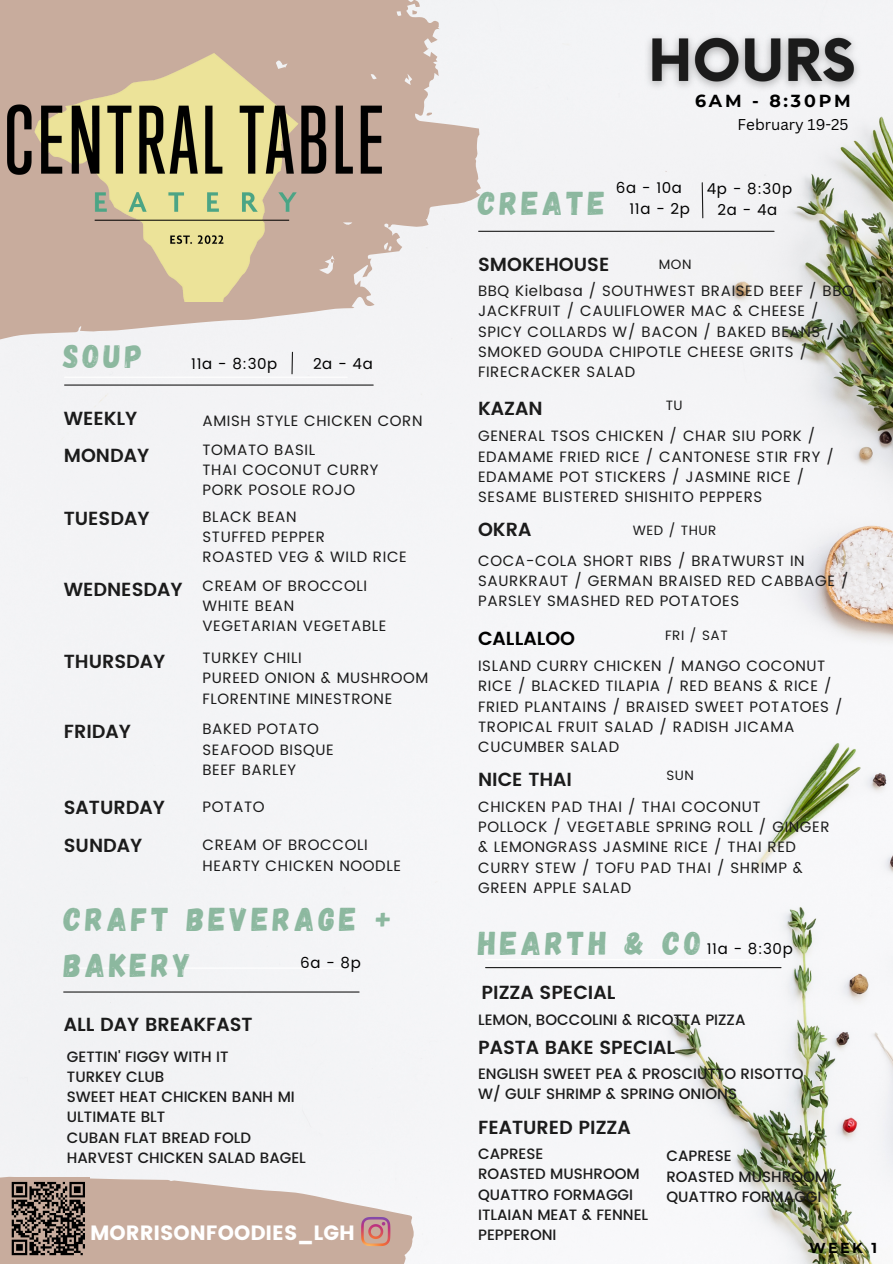
<style>
.page{position:relative;width:893px;height:1264px;background:#fff}
.page>*{position:absolute;margin:0;border:0;box-sizing:border-box;transform-origin:0 0}
.t1{font:33px/46.2px "Gagalin";letter-spacing:.12em;color:#8cb89f}
.t2{font:20.7px "Poppins";color:#fff}
.t3{font:600 18.9px "Poppins";color:#1b1b1b}
.t4{font:600 18.9px "Poppins";color:#000}
.t5{font:700 17.4px "Montserrat";letter-spacing:.16em;color:#000}
.t6{font:15.15px "Canva Sans";color:#000}
.t7{font:15px/20.2px "Poppins";letter-spacing:.04em;color:#1b1b1b}
.t8{font:500 15px/20.2px "Poppins";color:#1b1b1b}
.t9{font:15px "Poppins";letter-spacing:.04em;color:#000}
.t10{font:700 14.4px "Montserrat";color:#000}
.t11{font:13.5px "Poppins";letter-spacing:.04em;color:#1b1b1b}
</style>
<div class="page">
<div style="left:0;top:0;width:892px;height:1263px;background:#f4f4f6"></div>
<hr style="left:65px;top:376px;width:282px;height:2px;background:#fff">
<hr style="left:478px;top:231px;width:296px;height:1px;background:#1b1b1b">
<hr style="left:65px;top:384px;width:308px;height:1px;background:#1b1b1b">
<svg style="left:0;top:0;width:481px;height:354px;fill:#c8ac9d"></svg>
<img style="left:7px;top:54px;width:374px;height:247px">
<hr style="left:485px;top:959px;width:283px;height:1px;background:#fff">
<hr style="left:485px;top:967px;width:296px;height:1px;background:#1b1b1b">
<img style="left:638px;top:25px;width:230px;height:73px">
<svg style="left:701px;top:182px;width:3px;height:37px"></svg>
<hr style="left:291px;top:352px;width:2px;height:22px;background:#1b1b1b">
<hr style="left:64px;top:967px;width:282px;height:1px;background:#fff">
<hr style="left:64px;top:991px;width:295px;height:1px;background:#1b1b1b">
<svg style="left:0;top:1175px;width:429px;height:88px"></svg>
<h3 class="t5" style="left:695px;top:90px;width:157px">6AM - 8:30PM</h3>
<h4 class="t1" style="left:63px;top:331px;width:81px">SOUP</h4>
<h3 class="t9" style="left:191px;top:355px;width:87px">11a - 8:30p</h3>
<h3 class="t9" style="left:313px;top:355px;width:61px">2a - 4a</h3>
<h3 class="t3" style="left:64px;top:407px;width:75px">WEEKLY</h3>
<h5 class="t7" style="left:202px;top:410px;width:221px">AMISH STYLE CHICKEN CORN</h5>
<p class="t3" style="left:64px;top:445px;width:87px">MONDAY</p>
<h6 class="t7" style="left:202px;top:439px;width:177px">TOMATO BASIL<br>THAI COCONUT CURRY<br>PORK POSOLE ROJO</h6>
<p class="t3" style="left:64px;top:508px;width:87px">TUESDAY</p>
<p class="t3" style="left:64px;top:578px;width:120px">WEDNESDAY</p>
<h3 class="t7" style="left:202px;top:506px;width:206px">BLACK BEAN<br>STUFFED PEPPER<br>ROASTED VEG &amp; WILD RICE</h3>
<h6 class="t7" style="left:202px;top:575px;width:185px">CREAM OF BROCCOLI<br>WHITE BEAN<br>VEGETARIAN VEGETABLE</h6>
<h2 class="t3" style="left:64px;top:650px;width:103px">THURSDAY</h2>
<h2 class="t7" style="left:202px;top:647px;width:227px">TURKEY CHILI<br>PUREED ONION &amp; MUSHROOM<br>FLORENTINE MINESTRONE</h2>
<h3 class="t3" style="left:64px;top:720px;width:69px">FRIDAY</h3>
<h3 class="t7" style="left:202px;top:719px;width:133px">BAKED POTATO<br>SEAFOOD BISQUE<br>BEEF BARLEY</h3>
<h5 class="t6" style="left:737px;top:114px;width:112px">February 19-25</h5>
<p class="t1" style="left:478px;top:178px;width:128px">CREATE</p>
<h3 class="t9" style="left:615px;top:179px;width:68px">6a - 10a</h3>
<h6 class="t9" style="left:629px;top:200px;width:62px">11a - 2p</h6>
<h2 class="t3" style="left:478px;top:254px;width:133px">SMOKEHOUSE</h2>
<h6 class="t11" style="left:658px;top:256px;width:34px">MON</h6>
<h3 class="t9" style="left:706px;top:180px;width:87px">4p - 8:30p</h3>
<h6 class="t9" style="left:717px;top:201px;width:61px">2a - 4a</h6>
<h5 class="t7" style="left:478px;top:281px;width:377px">BBQ Kielbasa / SOUTHWEST BRAISED BEEF / BBQ JACKFRUIT / CAULIFLOWER MAC &amp; CHEESE / SPICY COLLARDS W/ BACON / BAKED BEANS / SMOKED GOUDA CHIPOTLE CHEESE GRITS / FIRECRACKER SALAD</h5>
<p class="t3" style="left:478px;top:397px;width:66px">KAZAN</p>
<h6 class="t11" style="left:665px;top:397px;width:18px">TU</h6>
<h3 class="t7" style="left:478px;top:426px;width:357px">GENERAL TSOS CHICKEN / CHAR SIU PORK / EDAMAME FRIED RICE / CANTONESE STIR FRY / EDAMAME POT STICKERS / JASMINE RICE / SESAME BLISTERED SHISHITO PEPPERS</h3>
<p class="t3" style="left:478px;top:518px;width:55px">OKRA</p>
<h3 class="t11" style="left:632px;top:522px;width:85px">WED / THUR</h3>
<p class="t7" style="left:478px;top:550px;width:372px">COCA-COLA SHORT RIBS / BRATWURST IN<br>SAURKRAUT / GERMAN BRAISED RED CABBAGE /<br>PARSLEY SMASHED RED POTATOES</p>
<h3 class="t4" style="left:478px;top:627px;width:99px">CALLALOO</h3>
<h6 class="t11" style="left:665px;top:627px;width:64px">FRI / SAT</h6>
<h2 class="t7" style="left:478px;top:655px;width:366px">ISLAND CURRY CHICKEN / MANGO COCONUT RICE / BLACKED TILAPIA / RED BEANS &amp; RICE / FRIED PLANTAINS / BRAISED SWEET POTATOES / TROPICAL FRUIT SALAD / RADISH JICAMA CUCUMBER SALAD</h2>
<p class="t3" style="left:478px;top:768px;width:95px">NICE THAI</p>
<h6 class="t11" style="left:666px;top:767px;width:29px">SUN</h6>
<p class="t3" style="left:64px;top:796px;width:103px">SATURDAY</p>
<p class="t3" style="left:64px;top:834px;width:80px">SUNDAY</p>
<p class="t7" style="left:202px;top:796px;width:64px">POTATO</p>
<h6 class="t7" style="left:478px;top:796px;width:353px">CHICKEN PAD THAI / THAI COCONUT<br>POLLOCK / VEGETABLE SPRING ROLL / GINGER &amp; LEMONGRASS JASMINE RICE / THAI RED<br>CURRY STEW / TOFU PAD THAI / SHRIMP &amp;<br>GREEN APPLE SALAD</h6>
<h3 class="t7" style="left:202px;top:835px;width:200px">CREAM OF BROCCOLI<br>HEARTY CHICKEN NOODLE</h3>
<h6 class="t1" style="left:64px;top:894px;width:329px">CRAFT BEVERAGE +<br>BAKERY</h6>
<h3 class="t9" style="left:300px;top:954px;width:62px">6a - 8p</h3>
<p class="t3" style="left:64px;top:1013px;width:190px">ALL DAY BREAKFAST</p>
<h3 class="t8" style="left:67px;top:1046px;width:240px">GETTIN' FIGGY WITH IT<br>TURKEY CLUB<br>SWEET HEAT CHICKEN BANH MI<br>ULTIMATE BLT<br>CUBAN FLAT BREAD FOLD<br>HARVEST CHICKEN SALAD BAGEL</h3>
<h3 class="t2" style="left:90px;top:1220px;width:266px">MORRISONFOODIES_LGH</h3>
<p class="t1" style="left:478px;top:918px;width:225px">HEARTH &amp; CO</p>
<h6 class="t9" style="left:706px;top:940px;width:87px">11a - 8:30p</h6>
<p class="t3" style="left:481px;top:981px;width:135px">PIZZA SPECIAL</p>
<p class="t8" style="left:478px;top:1009px;width:269px">LEMON, BOCCOLINI &amp; RICOTTA PIZZA</p>
<p class="t3" style="left:478px;top:1036px;width:199px">PASTA BAKE SPECIAL</p>
<h6 class="t8" style="left:478px;top:1063px;width:327px">ENGLISH SWEET PEA &amp; PROSCIUTTO RISOTTO<br>W/ GULF SHRIMP &amp; SPRING ONIONS</h6>
<p class="t3" style="left:478px;top:1116px;width:154px">FEATURED PIZZA</p>
<h3 class="t8" style="left:478px;top:1143px;width:172px">CAPRESE<br>ROASTED MUSHROOM<br>QUATTRO FORMAGGI<br>ITLAIAN MEAT &amp; FENNEL<br>PEPPERONI</h3>
<p class="t8" style="left:666px;top:1146px;width:163px">CAPRESE<br>ROASTED MUSHROOM<br>QUATTRO FORMAGGI</p>
<p class="t10" style="left:809px;top:1239px;width:69px">WEEK 1</p>
</div>
